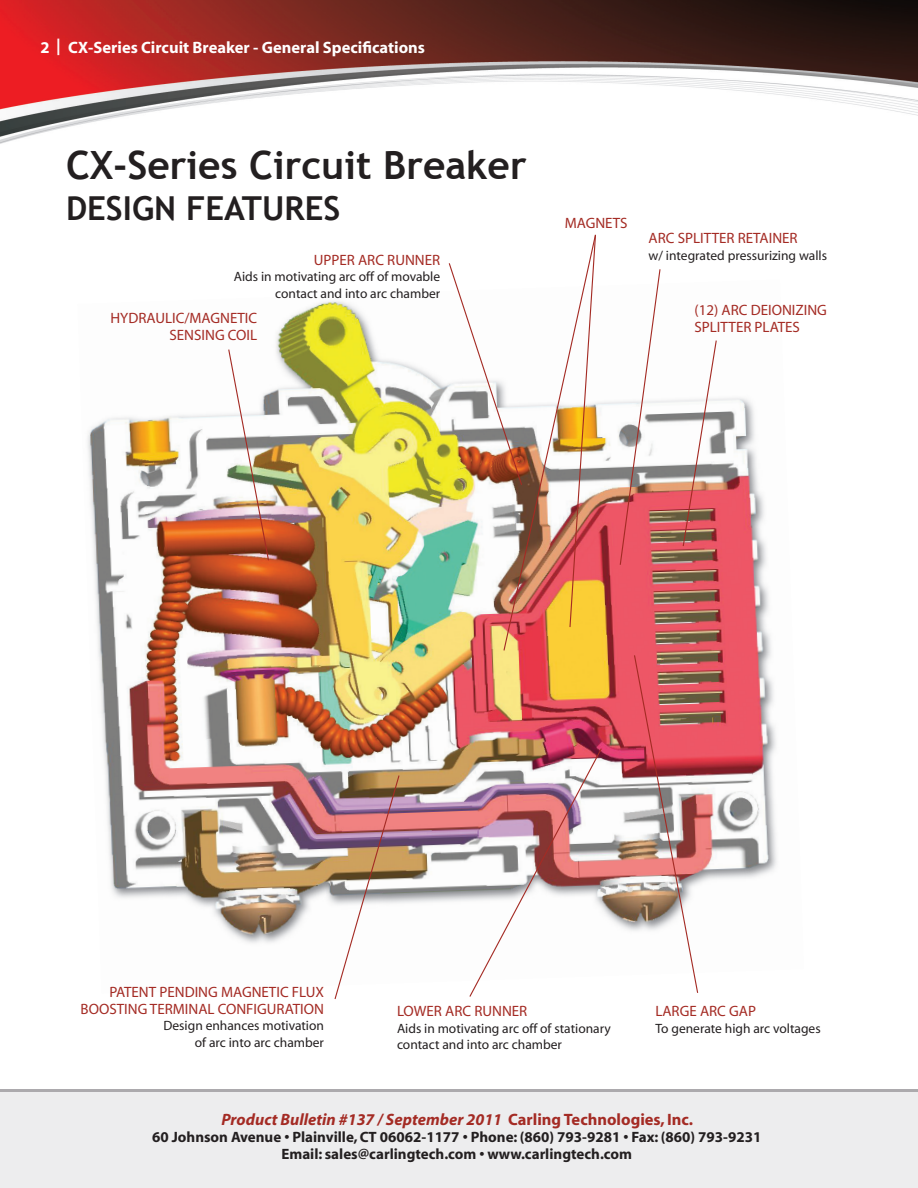
<style>
.page{position:relative;width:918px;height:1188px;background:#fff}
.page>*{position:absolute;margin:0;border:0;box-sizing:border-box;transform-origin:0 0}
.t1{font:700 39px "Trebuchet MS";color:#231f20}
.t2{font:700 33px "Trebuchet MS";color:#231f20}
.t3{font:italic 700 16.5px "Myriad";color:#a42b24}
.t4{font:700 16.5px "Myriad";color:#fff}
.t5{font:15px "Myriad";color:#a42b24}
.t6{font:700 15px "Myriad";color:#231f20}
.t7{font:13.5px/16.5px "Myriad";color:#231f20;text-align:right}
.s1{font-style:normal}
</style>
<div class="page">
<img style="left:0;top:0;width:918px;height:144px">
<div style="left:0;top:1089px;width:918px;height:99px;background:#ededee"></div>
<img style="left:87px;top:301px;width:690px;height:642px">
<svg style="left:619px;top:269px;width:42px;height:297px"></svg>
<img style="left:448px;top:234px;width:149px;height:418px">
<img style="left:682px;top:339px;width:36px;height:208px">
<img style="left:227px;top:348px;width:43px;height:214px">
<svg style="left:334px;top:774px;width:66px;height:225px"></svg>
<svg style="left:468px;top:747px;width:135px;height:250px"></svg>
<img style="left:633px;top:654px;width:66px;height:339px">
<p class="t4" style="left:40px;top:39px;width:386px">2 | CX-Series Circuit Breaker - General Specifications</p>
<p class="t1" style="left:66px;top:141px;width:462px">CX-Series Circuit Breaker</p>
<p class="t2" style="left:66px;top:188px;width:276px">DESIGN FEATURES</p>
<p class="t5" style="left:314px;top:252px;width:128px">UPPER ARC RUNNER</p>
<p class="t7" style="left:234px;top:269px;width:208px">Aids in motivating arc off of movable contact and into arc chamber</p>
<p class="t5" style="left:111px;top:311px;width:148px">HYDRAULIC/MAGNETIC</p>
<p class="t5" style="left:170px;top:327px;width:89px">SENSING COIL</p>
<p class="t5" style="left:565px;top:216px;width:64px">MAGNETS</p>
<p class="t5" style="left:649px;top:231px;width:151px">ARC SPLITTER RETAINER</p>
<p class="t7" style="left:649px;top:248px;width:180px">w/ integrated pressurizing walls</p>
<p class="t5" style="left:694px;top:303px;width:134px">(12) ARC DEIONIZING</p>
<p class="t5" style="left:694px;top:319px;width:107px">SPLITTER PLATES</p>
<p class="t5" style="left:110px;top:985px;width:216px">PATENT PENDING MAGNETIC FLUX</p>
<p class="t5" style="left:81px;top:1001px;width:245px">BOOSTING TERMINAL CONFIGURATION</p>
<p class="t7" style="left:163px;top:1018px;width:162px">Design enhances motivation of arc into arc chamber</p>
<p class="t5" style="left:397px;top:1004px;width:132px">LOWER ARC RUNNER</p>
<p class="t7" style="left:397px;top:1021px;width:215px;text-align:left">Aids in motivating arc off of stationary contact and into arc chamber</p>
<p class="t5" style="left:655px;top:1004px;width:102px">LARGE ARC GAP</p>
<p class="t7" style="left:655px;top:1021px;width:167px">To generate high arc voltages</p>
<p class="t3" style="left:221px;top:1111px;width:473px">Product Bulletin #137 / September 2011 <span class="s1">Carling Technologies, Inc.</span></p>
<p class="t6" style="left:152px;top:1129px;width:611px">60 Johnson Avenue • Plainville, CT 06062-1177 • Phone: (860) 793-9281 • Fax: (860) 793-9231</p>
<p class="t6" style="left:281px;top:1146px;width:352px">Email: sales@carlingtech.com • www.carlingtech.com</p>
</div>
